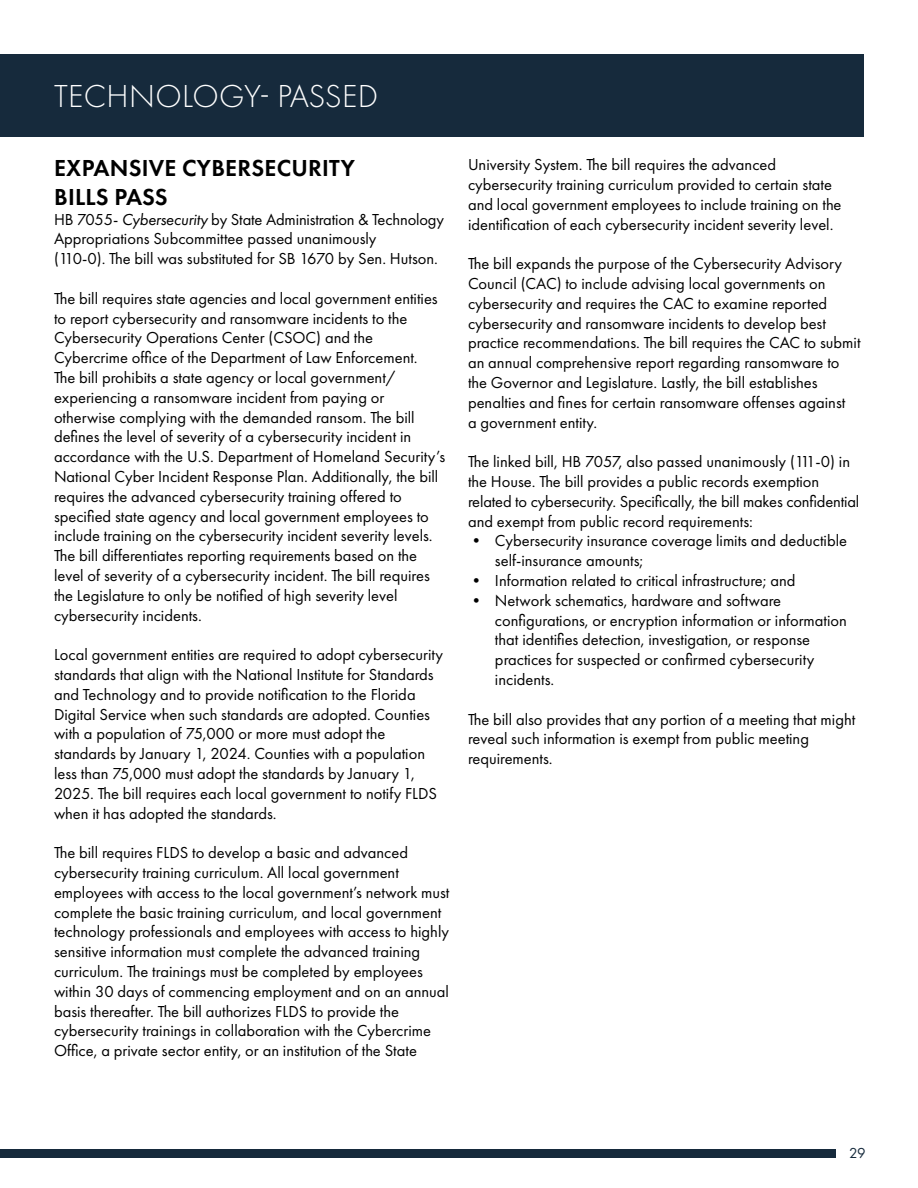
<style>
.page{position:relative;width:918px;height:1188px;background:#fff}
.page>*{position:absolute;margin:0;border:0;box-sizing:border-box;transform-origin:0 0}
.t1{font:300 33px "Futura PT";letter-spacing:.01em;color:#fff}
.t2{font:600 24px/28.8px "Futura PT";letter-spacing:.01em;color:#000}
.t3{font:16.5px/19.8px "Futura PT";color:#000}
.t4{font:15px "Futura PT";color:#162a3c}
.s1{font-style:italic}
</style>
<div class="page">
<div style="left:0;top:1149px;width:836px;height:9px;background:#162a3c"></div>
<div style="left:0;top:54px;width:864px;height:82px;background:#162a3c"></div>
<h1 class="t1" style="left:54px;top:78px;width:325px">TECHNOLOGY- PASSED</h1>
<h2 class="t2" style="left:54px;top:153px;width:302px">EXPANSIVE CYBERSECURITY<br>BILLS PASS</h2>
<p class="t3" style="left:54px;top:209px;width:392px">HB 7055- <span class="s1">Cybersecurity</span> by State Administration &amp; Technology<br>Appropriations Subcommittee passed unanimously<br>(110-0). The bill was substituted for SB 1670 by Sen. Hutson.</p>
<p class="t3" style="left:54px;top:288px;width:393px">The bill requires state agencies and local government entities to report cybersecurity and ransomware incidents to the Cybersecurity Operations Center (CSOC) and the Cybercrime office of the Department of Law Enforcement.<br>The bill prohibits a state agency or local government/ experiencing a ransomware incident from paying or otherwise complying with the demanded ransom. The bill defines the level of severity of a cybersecurity incident in accordance with the U.S. Department of Homeland Security’s National Cyber Incident Response Plan. Additionally, the bill requires the advanced cybersecurity training offered to specified state agency and local government employees to include training on the cybersecurity incident severity levels.<br>The bill differentiates reporting requirements based on the level of severity of a cybersecurity incident. The bill requires the Legislature to only be notified of high severity level cybersecurity incidents.</p>
<p class="t3" style="left:54px;top:645px;width:391px">Local government entities are required to adopt cybersecurity standards that align with the National Institute for Standards and Technology and to provide notification to the Florida Digital Service when such standards are adopted. Counties with a population of 75,000 or more must adopt the standards by January 1, 2024. Counties with a population less than 75,000 must adopt the standards by January 1, 2025. The bill requires each local government to notify FLDS when it has adopted the standards.</p>
<p class="t3" style="left:54px;top:843px;width:397px">The bill requires FLDS to develop a basic and advanced cybersecurity training curriculum. All local government employees with access to the local government’s network must complete the basic training curriculum, and local government technology professionals and employees with access to highly sensitive information must complete the advanced training curriculum. The trainings must be completed by employees within 30 days of commencing employment and on an annual basis thereafter. The bill authorizes FLDS to provide the cybersecurity trainings in collaboration with the Cybercrime Office, a private sector entity, or an institution of the State</p>
<p class="t3" style="left:468px;top:155px;width:375px">University System. The bill requires the advanced cybersecurity training curriculum provided to certain state and local government employees to include training on the identification of each cybersecurity incident severity level.</p>
<p class="t3" style="left:468px;top:254px;width:394px">The bill expands the purpose of the Cybersecurity Advisory Council (CAC) to include advising local governments on cybersecurity and requires the CAC to examine reported cybersecurity and ransomware incidents to develop best practice recommendations. The bill requires the CAC to submit an annual comprehensive report regarding ransomware to the Governor and Legislature. Lastly, the bill establishes penalties and fines for certain ransomware offenses against<br>a government entity.</p>
<p class="t3" style="left:468px;top:452px;width:393px">The linked bill, HB 7057, also passed unanimously (111-0) in the House. The bill provides a public records exemption related to cybersecurity. Specifically, the bill makes confidential and exempt from public record requirements:</p>
<p class="t3" style="left:495px;top:531px;width:354px;text-indent:-27px">• Cybersecurity insurance coverage limits and deductible self-insurance amounts;</p>
<p class="t3" style="left:468px;top:571px;width:329px">• Information related to critical infrastructure; and</p>
<p class="t3" style="left:495px;top:590px;width:354px;text-indent:-27px">• Network schematics, hardware and software configurations, or encryption information or information that identifies detection, investigation, or response practices for suspected or confirmed cybersecurity incidents.</p>
<p class="t3" style="left:468px;top:709px;width:389px">The bill also provides that any portion of a meeting that might reveal such information is exempt from public meeting requirements.</p>
<p class="t4" style="left:849px;top:1144px;width:18px">29</p>
</div>
